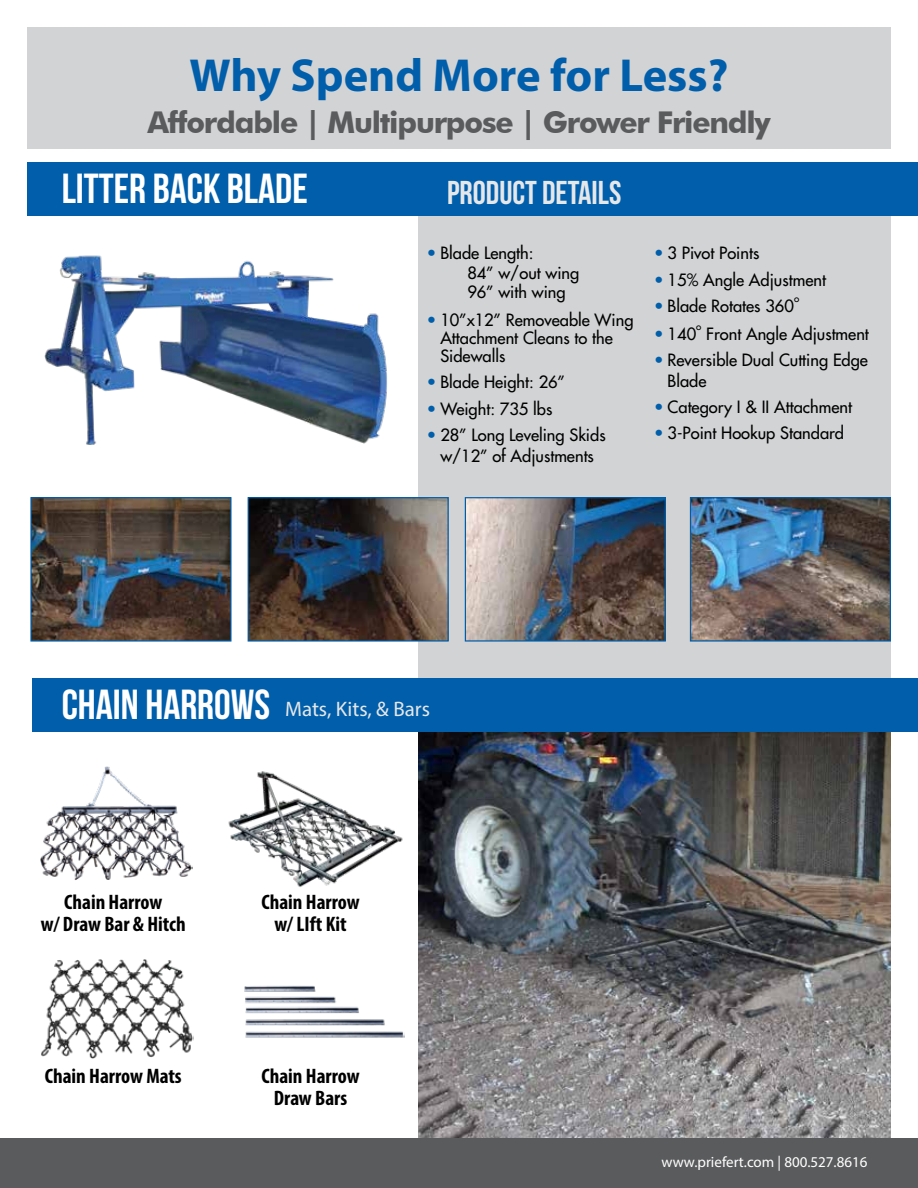
<style>
.page{position:relative;width:918px;height:1188px;background:#fff}
.page>*{position:absolute;margin:0;border:0;box-sizing:border-box;transform-origin:0 0}
.t1{font:700 46.5px "Myriad Pro";color:#005eab}
.t2{font:42px "Bebas Neue";color:#fff}
.t3{font:33px "Bebas Neue";color:#e6e7e8}
.t4{font:700 30px "Futura BT";letter-spacing:-.04em;color:#5a5b5d}
.t5{font:700 condensed 21px/21.8px "Myriad Pro";color:#000;text-align:center}
.t6{font:21px "Myriad Pro";color:#e6e7e8}
.t7{font:500 16.5px/19.5px "Futura Std";color:#000}
.t8{font:15px "Myriad Pro";color:#fff}
.t9{font:500 9.6px "Futura Std";color:#000}
.s1{color:#005eab}
</style>
<div class="page">
<div style="left:418px;top:162px;width:473px;height:621px;background:#d1d3d4"></div>
<img style="left:418px;top:732px;width:473px;height:406px">
<div style="left:27px;top:27px;width:864px;height:121px;background:#d1d3d4"></div>
<div style="left:32px;top:678px;width:886px;height:54px;background:#005eab"></div>
<img style="left:692px;top:499px;width:197px;height:141px">
<div style="left:690px;top:497px;width:201px;height:145px;border:1px solid #005daa"></div>
<img style="left:32px;top:499px;width:198px;height:141px">
<div style="left:30px;top:497px;width:202px;height:145px;border:1px solid #005daa"></div>
<img style="left:250px;top:499px;width:197px;height:141px">
<div style="left:248px;top:497px;width:201px;height:145px;border:1px solid #005daa"></div>
<div style="left:27px;top:162px;width:891px;height:54px;background:#005eab"></div>
<img style="left:467px;top:499px;width:197px;height:141px">
<div style="left:465px;top:497px;width:201px;height:145px;border:1px solid #005daa"></div>
<div style="left:0;top:1138px;width:918px;height:50px;background:#5a5b5d"></div>
<img style="left:44px;top:255px;width:343px;height:190px">
<img style="left:40px;top:766px;width:152px;height:114px">
<img style="left:41px;top:959px;width:153px;height:99px">
<img style="left:228px;top:771px;width:175px;height:116px">
<img style="left:244px;top:985px;width:161px;height:53px">
<h1 class="t1" style="left:190px;top:45px;width:540px">Why Spend More for Less?</h1>
<h3 class="t4" style="left:147px;top:104px;width:625px">Affordable | Multipurpose | Grower Friendly</h3>
<h2 class="t2" style="left:62px;top:166px;width:248px">LITTER BACK BLADE</h2>
<h3 class="t3" style="left:447px;top:174px;width:176px">PRODUCT DETAILS</h3>
<p class="t7" style="left:467px;top:244px;width:113px;text-indent:-40px"><span class="s1">•</span> Blade Length:<br>84” w/out wing<br>96” with wing</p>
<p class="t7" style="left:440px;top:311px;width:195px;line-height:18px;text-indent:-13px"><span class="s1">•</span> 10”x12” Removeable Wing<br>Attachment Cleans to the<br>Sidewalls</p>
<p class="t7" style="left:427px;top:373px;width:140px"><span class="s1">•</span> Blade Height: 26”</p>
<p class="t7" style="left:427px;top:399px;width:127px"><span class="s1">•</span> Weight: 735 lbs</p>
<p class="t7" style="left:427px;top:424px;width:180px;line-height:21px;text-align:center"><span class="s1">•</span> 28” Long Leveling Skids w/12” of Adjustments</p>
<p class="t7" style="left:654px;top:244px;width:107px"><span class="s1">•</span> 3 Pivot Points</p>
<p class="t7" style="left:654px;top:270px;width:173px"><span class="s1">•</span> 15% Angle Adjustment</p>
<p class="t7" style="left:654px;top:296px;width:141px"><span class="s1">•</span> Blade Rotates 360</p>
<p class="t9" style="left:794px;top:292px;width:7px">o</p>
<p class="t7" style="left:654px;top:324px;width:44px"><span class="s1">•</span> 140</p>
<p class="t9" style="left:696px;top:320px;width:7px">o</p>
<p class="t7" style="left:706px;top:324px;width:164px">Front Angle Adjustment</p>
<p class="t7" style="left:668px;top:349px;width:202px;line-height:21px;text-indent:-13px"><span class="s1">•</span> Reversible Dual Cutting Edge<br>Blade</p>
<p class="t7" style="left:654px;top:397px;width:199px"><span class="s1">•</span> Category I &amp; II Attachment</p>
<p class="t7" style="left:654px;top:424px;width:192px"><span class="s1">•</span> 3-Point Hookup Standard</p>
<h2 class="t2" style="left:62px;top:682px;width:210px">CHAIN HARROWS</h2>
<p class="t6" style="left:285px;top:696px;width:147px">Mats, Kits, &amp; Bars</p>
<p class="t5" style="left:41px;top:891px;width:146px">Chain Harrow<br>w/ Draw Bar &amp; Hitch</p>
<p class="t5" style="left:45px;top:1065px;width:139px">Chain Harrow Mats</p>
<p class="t5" style="left:261px;top:891px;width:100px">Chain Harrow w/ LIft Kit</p>
<p class="t5" style="left:261px;top:1065px;width:100px">Chain Harrow<br>Draw Bars</p>
<p class="t8" style="left:662px;top:1152px;width:207px">www.priefert.com | 800.527.8616</p>
</div>
